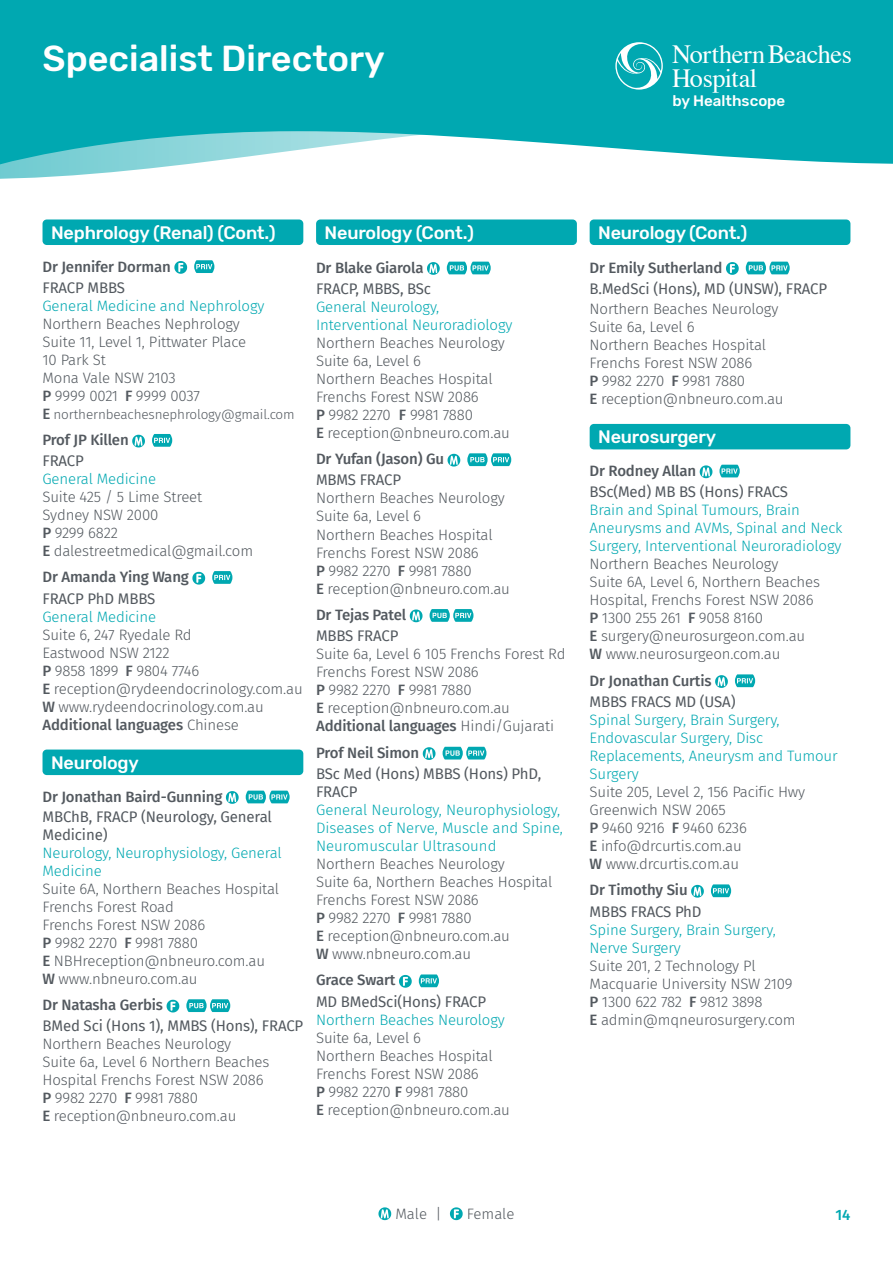
<style>
.page{position:relative;width:893px;height:1263px;background:#fff}
.page>*{position:absolute;margin:0;border:0;box-sizing:border-box;transform-origin:0 0}
.t1{font:500 36px "Rubik";color:#fff}
.t2{font:26.25px/23.5px "Times";letter-spacing:-.015em;color:#fff}
.t3{font:500 18px "Rubik";letter-spacing:-.01em;color:#fff}
.t4{font:500 15.15px "Rubik";color:#fff}
.t5{font:300 15px/18px "Fira Sans";letter-spacing:-.01em;color:#53595f}
.t6{font:300 15px/18px "Fira Sans";letter-spacing:-.01em;color:#00a8b1}
.t7{font:15px/18px "Fira Sans";letter-spacing:-.01em;color:#53595f}
.t8{font:500 15px "Fira Sans";letter-spacing:-.01em;color:#53595f}
.t9{font:500 15px "Fira Sans";color:#00a8b1}
.t10{font:300 13.5px "Fira Sans";letter-spacing:-.01em;color:#53595f}
.s1{font-weight:500}
.s2{font-weight:500;font-size:15px}
</style>
<div class="page">
<svg style="left:0;top:170px;width:133px;height:9px"></svg>
<svg style="left:0;top:0;width:893px;height:170px;fill:#00a8b1"></svg>
<svg style="left:615px;top:42px;width:48px;height:48px"></svg>
<svg style="left:378px;top:1207px;width:13px;height:13px"></svg>
<svg style="left:450px;top:1207px;width:13px;height:13px"></svg>
<div style="left:43px;top:219px;width:260px;height:26px;background:#00a8b1;border-radius:4px"></div>
<svg style="left:174px;top:261px;width:13px;height:13px"></svg>
<svg style="left:194px;top:260px;width:20px;height:13px"></svg>
<svg style="left:132px;top:435px;width:13px;height:12px"></svg>
<svg style="left:152px;top:434px;width:20px;height:13px"></svg>
<svg style="left:192px;top:572px;width:13px;height:13px"></svg>
<svg style="left:212px;top:571px;width:20px;height:13px"></svg>
<div style="left:43px;top:749px;width:260px;height:26px;background:#00a8b1;border-radius:4px"></div>
<svg style="left:226px;top:791px;width:13px;height:13px"></svg>
<svg style="left:246px;top:791px;width:44px;height:12px"></svg>
<svg style="left:167px;top:1000px;width:12px;height:12px"></svg>
<svg style="left:186px;top:999px;width:44px;height:13px"></svg>
<div style="left:316px;top:219px;width:261px;height:26px;background:#00a8b1;border-radius:4px"></div>
<svg style="left:427px;top:262px;width:13px;height:13px"></svg>
<svg style="left:447px;top:262px;width:44px;height:12px"></svg>
<svg style="left:448px;top:454px;width:12px;height:12px"></svg>
<svg style="left:467px;top:453px;width:44px;height:13px"></svg>
<svg style="left:410px;top:609px;width:12px;height:13px"></svg>
<svg style="left:430px;top:609px;width:43px;height:13px"></svg>
<svg style="left:423px;top:747px;width:12px;height:13px"></svg>
<svg style="left:443px;top:747px;width:43px;height:12px"></svg>
<svg style="left:399px;top:975px;width:13px;height:13px"></svg>
<svg style="left:419px;top:974px;width:20px;height:13px"></svg>
<div style="left:590px;top:219px;width:260px;height:26px;background:#00a8b1;border-radius:4px"></div>
<svg style="left:726px;top:262px;width:13px;height:13px"></svg>
<svg style="left:746px;top:262px;width:44px;height:12px"></svg>
<div style="left:590px;top:424px;width:260px;height:25px;background:#00a8b1;border-radius:4px"></div>
<svg style="left:700px;top:465px;width:12px;height:13px"></svg>
<svg style="left:719px;top:465px;width:21px;height:12px"></svg>
<svg style="left:715px;top:675px;width:13px;height:13px"></svg>
<svg style="left:735px;top:674px;width:20px;height:13px"></svg>
<svg style="left:691px;top:885px;width:13px;height:13px"></svg>
<svg style="left:711px;top:884px;width:20px;height:13px"></svg>
<h1 class="t1" style="left:43px;top:38px;width:344px">Specialist Directory</h1>
<h2 class="t2" style="left:672px;top:40px;width:181px">NorthernBeaches<br>Hospital</h2>
<p class="t4" style="left:672px;top:92px;width:114px">by Healthscope</p>
<p class="t3" style="left:51px;top:222px;width:226px">Nephrology (Renal) (Cont.)</p>
<p class="t8" style="left:43px;top:254px;width:130px">Dr Jennifer Dorman</p>
<p class="t7" style="left:43px;top:278px;width:84px">FRACP MBBS</p>
<p class="t6" style="left:43px;top:296px;width:223px">General Medicine and Nephrology</p>
<p class="t5" style="left:43px;top:314px;width:205px">Northern Beaches Nephrology<br>Suite 11, Level 1, Pittwater Place<br>10 Park St<br>Mona Vale NSW 2103<br><span class="s1">P</span> 9999 0021 <span class="s1">F</span> 9999 0037</p>
<p class="t10" style="left:43px;top:404px;width:254px"><span class="s2">E</span> northernbeachesnephrology@gmail.com</p>
<p class="t8" style="left:43px;top:428px;width:88px">Prof JP Killen</p>
<p class="t7" style="left:43px;top:452px;width:43px">FRACP</p>
<p class="t6" style="left:43px;top:470px;width:115px">General Medicine</p>
<p class="t5" style="left:43px;top:488px;width:212px">Suite 425 / 5 Lime Street<br>Sydney NSW 2000<br><span class="s1">P</span> 9299 6822<br><span class="s1">E</span> dalestreetmedical@gmail.com</p>
<p class="t8" style="left:43px;top:565px;width:148px">Dr Amanda Ying Wang</p>
<p class="t7" style="left:43px;top:589px;width:114px">FRACP PhD MBBS</p>
<p class="t6" style="left:43px;top:607px;width:115px">General Medicine</p>
<p class="t5" style="left:43px;top:625px;width:262px">Suite 6, 247 Ryedale Rd<br>Eastwood NSW 2122<br><span class="s1">P</span> 9858 1899 <span class="s1">F</span> 9804 7746<br><span class="s1">E</span> reception@rydeendocrinology.com.au<br><span class="s1">W</span> www.rydeendocrinology.com.au<br><span class="s1">Additional languages</span> Chinese</p>
<p class="t3" style="left:51px;top:752px;width:89px">Neurology</p>
<p class="t8" style="left:43px;top:784px;width:181px">Dr Jonathan Baird-Gunning</p>
<p class="t7" style="left:43px;top:807px;width:231px">MBChB, FRACP (Neurology, General<br>Medicine)</p>
<p class="t6" style="left:43px;top:843px;width:241px">Neurology, Neurophysiology, General<br>Medicine</p>
<p class="t5" style="left:43px;top:879px;width:238px">Suite 6A, Northern Beaches Hospital<br>Frenchs Forest Road<br>Frenchs Forest NSW 2086<br><span class="s1">P</span> 9982 2270 <span class="s1">F</span> 9981 7880<br><span class="s1">E</span> NBHreception@nbneuro.com.au<br><span class="s1">W</span> www.nbneuro.com.au</p>
<p class="t8" style="left:43px;top:993px;width:122px">Dr Natasha Gerbis</p>
<p class="t7" style="left:43px;top:1017px;width:262px">BMed Sci (Hons 1), MMBS (Hons), FRACP</p>
<p class="t5" style="left:43px;top:1035px;width:228px">Northern Beaches Neurology<br>Suite 6a, Level 6 Northern Beaches<br>Hospital Frenchs Forest NSW 2086<br><span class="s1">P</span> 9982 2270 <span class="s1">F</span> 9981 7880<br><span class="s1">E</span> reception@nbneuro.com.au</p>
<p class="t3" style="left:325px;top:222px;width:151px">Neurology (Cont.)</p>
<p class="t8" style="left:316px;top:255px;width:109px">Dr Blake Giarola</p>
<p class="t7" style="left:316px;top:279px;width:117px">FRACP, MBBS, BSc</p>
<p class="t6" style="left:316px;top:297px;width:198px">General Neurology,<br>Interventional Neuroradiology</p>
<p class="t5" style="left:316px;top:333px;width:195px">Northern Beaches Neurology<br>Suite 6a, Level 6<br>Northern Beaches Hospital<br>Frenchs Forest NSW 2086<br><span class="s1">P</span> 9982 2270 <span class="s1">F</span> 9981 7880<br><span class="s1">E</span> reception@nbneuro.com.au</p>
<p class="t8" style="left:316px;top:447px;width:129px">Dr Yufan (Jason) Gu</p>
<p class="t7" style="left:316px;top:471px;width:87px">MBMS FRACP</p>
<p class="t5" style="left:316px;top:489px;width:195px">Northern Beaches Neurology<br>Suite 6a, Level 6<br>Northern Beaches Hospital<br>Frenchs Forest NSW 2086<br><span class="s1">P</span> 9982 2270 <span class="s1">F</span> 9981 7880<br><span class="s1">E</span> reception@nbneuro.com.au</p>
<p class="t8" style="left:316px;top:603px;width:92px">Dr Tejas Patel</p>
<p class="t7" style="left:316px;top:626px;width:84px">MBBS FRACP</p>
<p class="t5" style="left:316px;top:645px;width:251px">Suite 6a, Level 6 105 Frenchs Forest Rd<br>Frenchs Forest NSW 2086<br><span class="s1">P</span> 9982 2270 <span class="s1">F</span> 9981 7880<br><span class="s1">E</span> reception@nbneuro.com.au<br><span class="s1">Additional languages</span> Hindi/Gujarati</p>
<p class="t8" style="left:316px;top:740px;width:105px">Prof Neil Simon</p>
<p class="t7" style="left:316px;top:764px;width:227px">BSc Med (Hons) MBBS (Hons) PhD,<br>FRACP</p>
<p class="t6" style="left:316px;top:801px;width:248px">General Neurology, Neurophysiology,<br>Diseases of Nerve, Muscle and Spine,<br>Neuromuscular Ultrasound</p>
<p class="t5" style="left:316px;top:855px;width:238px">Northern Beaches Neurology<br>Suite 6a, Northern Beaches Hospital<br>Frenchs Forest NSW 2086<br><span class="s1">P</span> 9982 2270 <span class="s1">F</span> 9981 7880<br><span class="s1">E</span> reception@nbneuro.com.au<br><span class="s1">W</span> www.nbneuro.com.au</p>
<p class="t8" style="left:316px;top:968px;width:81px">Grace Swart</p>
<p class="t7" style="left:316px;top:992px;width:172px">MD BMedSci(Hons) FRACP</p>
<p class="t6" style="left:316px;top:1010px;width:190px">Northern Beaches Neurology</p>
<p class="t5" style="left:316px;top:1028px;width:195px">Suite 6a, Level 6<br>Northern Beaches Hospital<br>Frenchs Forest NSW 2086<br><span class="s1">P</span> 9982 2270 <span class="s1">F</span> 9981 7880<br><span class="s1">E</span> reception@nbneuro.com.au</p>
<p class="t3" style="left:598px;top:222px;width:151px">Neurology (Cont.)</p>
<p class="t8" style="left:590px;top:255px;width:134px">Dr Emily Sutherland</p>
<p class="t7" style="left:590px;top:279px;width:239px">B.MedSci (Hons), MD (UNSW), FRACP</p>
<p class="t5" style="left:590px;top:300px;width:195px">Northern Beaches Neurology<br>Suite 6a, Level 6<br>Northern Beaches Hospital<br>Frenchs Forest NSW 2086<br><span class="s1">P</span> 9982 2270 <span class="s1">F</span> 9981 7880<br><span class="s1">E</span> reception@nbneuro.com.au</p>
<p class="t3" style="left:598px;top:426px;width:120px">Neurosurgery</p>
<p class="t8" style="left:590px;top:459px;width:108px">Dr Rodney Allan</p>
<p class="t7" style="left:590px;top:482px;width:200px">BSc(Med) MB BS (Hons) FRACS</p>
<p class="t6" style="left:590px;top:501px;width:254px">Brain and Spinal Tumours, Brain<br>Aneurysms and AVMs, Spinal and Neck<br>Surgery, Interventional Neuroradiology</p>
<p class="t5" style="left:590px;top:555px;width:232px">Northern Beaches Neurology<br>Suite 6A, Level 6, Northern Beaches<br>Hospital, Frenchs Forest NSW 2086<br><span class="s1">P</span> 1300 255 261 <span class="s1">F</span> 9058 8160<br><span class="s1">E</span> surgery@neurosurgeon.com.au<br><span class="s1">W</span> www.neurosurgeon.com.au</p>
<p class="t8" style="left:590px;top:668px;width:124px">Dr Jonathan Curtis</p>
<p class="t7" style="left:590px;top:692px;width:147px">MBBS FRACS MD (USA)</p>
<p class="t6" style="left:590px;top:710px;width:249px">Spinal Surgery, Brain Surgery,<br>Endovascular Surgery, Disc<br>Replacements, Aneurysm and Tumour<br>Surgery</p>
<p class="t5" style="left:590px;top:782px;width:217px">Suite 205, Level 2, 156 Pacific Hwy<br>Greenwich NSW 2065<br><span class="s1">P</span> 9460 9216 <span class="s1">F</span> 9460 6236<br><span class="s1">E</span> info@drcurtis.com.au<br><span class="s1">W</span> www.drcurtis.com.au</p>
<p class="t8" style="left:590px;top:878px;width:99px">Dr Timothy Siu</p>
<p class="t7" style="left:590px;top:902px;width:113px">MBBS FRACS PhD</p>
<p class="t6" style="left:590px;top:920px;width:188px">Spine Surgery, Brain Surgery,<br>Nerve Surgery</p>
<p class="t5" style="left:590px;top:956px;width:207px">Suite 201, 2 Technology Pl<br>Macquarie University NSW 2109<br><span class="s1">P</span> 1300 622 782 <span class="s1">F</span> 9812 3898<br><span class="s1">E</span> admin@mqneurosurgery.com</p>
<p class="t5" style="left:395px;top:1205px;width:48px">Male |</p>
<p class="t5" style="left:467px;top:1205px;width:49px">Female</p>
<p class="t9" style="left:835px;top:1203px;width:16px">14</p>
</div>
